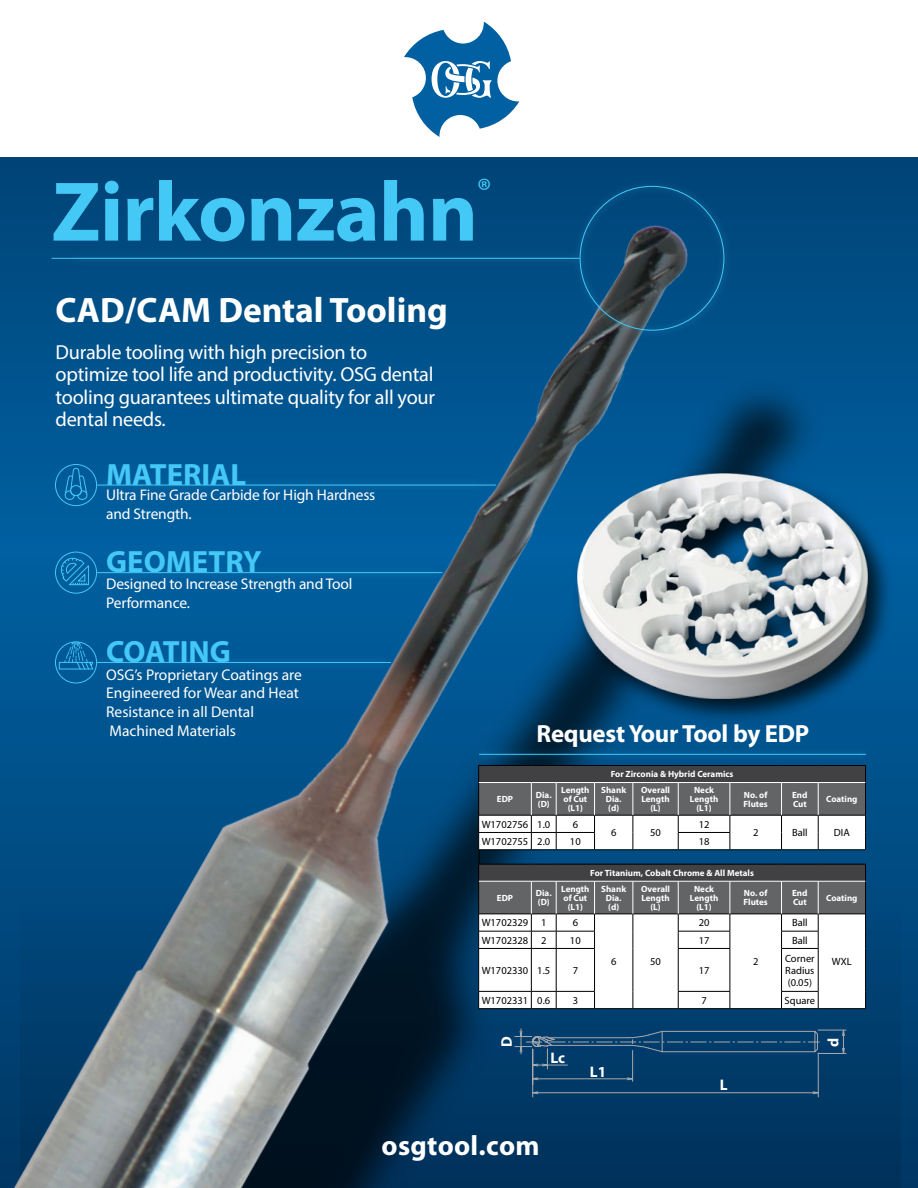
<style>
.page{position:relative;width:918px;height:1188px;background:#fff}
.page>*{position:absolute;margin:0;border:0;box-sizing:border-box;transform-origin:0 0}
.t1{font:700 85.35px "Myriad Pro";letter-spacing:-.01em;color:#44c8f5}
.t2{font:700 35.4px "Myriad Pro";color:#fff}
.t3{font:34.2px "Myriad Pro";color:#44c8f5}
.t4{font:700 30.9px "Myriad Pro";color:#44c8f5}
.t5{font:700 28.05px "Myriad Pro";letter-spacing:.01em;color:#fff}
.t6{font:700 24.9px "Myriad Pro";letter-spacing:-.01em;color:#fff}
.t7{font:20.25px/22.5px "Myriad Pro";letter-spacing:-.015em;color:#fff}
.t8{font:15.45px/18.6px "Myriad Pro";letter-spacing:-.01em;color:#fff}
.t9{font:700 15.3px "Myriad Pro";color:#fff}
.t10{font:10.5px/12px "Myriad Pro";color:#000;text-align:justify}
.t11{font:700 9px/9px "Myriad Pro";color:#fff;text-align:center}
</style>
<div class="page">
<svg style="left:806px;top:157px;width:112px;height:1031px;background:#004e85"></svg>
<div style="left:21px;top:901px;width:880px;height:287px;background:linear-gradient(to bottom,#00487d,#00315a)"></div>
<img style="left:0;top:157px;width:806px;height:1031px">
<img style="left:46px;top:434px;width:487px;height:102px">
<hr style="left:97px;top:485px;width:399px;height:1px;background:#44c8f5">
<div style="left:55px;top:464px;width:42px;height:42px;border:1px solid #44c8f5;border-radius:50%"></div>
<svg style="left:64px;top:467px;width:24px;height:33px"></svg>
<img style="left:46px;top:521px;width:443px;height:103px">
<hr style="left:97px;top:572px;width:345px;height:1px;background:#44c8f5">
<svg style="left:61px;top:558px;width:28px;height:28px"></svg>
<div style="left:55px;top:552px;width:42px;height:42px;border:1px solid #44c8f5;border-radius:50%"></div>
<img style="left:46px;top:611px;width:391px;height:103px">
<hr style="left:97px;top:662px;width:294px;height:1px;background:#44c8f5">
<div style="left:55px;top:642px;width:42px;height:41px;border:1px solid #44c8f5;border-radius:50%"></div>
<svg style="left:59px;top:642px;width:35px;height:28px"></svg>
<img style="left:22px;top:157px;width:753px;height:225px">
<hr style="left:52px;top:258px;width:528px;height:1px;background:#44c8f5">
<img style="left:565px;top:462px;width:335px;height:241px">
<img style="left:577px;top:474px;width:291px;height:225px">
<img style="left:428px;top:703px;width:489px;height:103px">
<hr style="left:479px;top:754px;width:387px;height:1px;background:#44c8f5">
<svg style="left:404px;top:22px;width:115px;height:115px"></svg>
<svg style="left:533px;top:1091px;width:6px;height:4px"></svg>
<hr style="left:533px;top:1092px;width:285px;height:1px;background:#a7a9ac">
<svg style="left:812px;top:1091px;width:6px;height:4px"></svg>
<hr style="left:532px;top:1049px;width:1px;height:48px;background:#a7a9ac">
<hr style="left:818px;top:1053px;width:1px;height:44px;background:#a7a9ac">
<svg style="left:533px;top:1077px;width:6px;height:4px"></svg>
<hr style="left:533px;top:1078px;width:100px;height:1px;background:#a7a9ac">
<svg style="left:626px;top:1077px;width:8px;height:4px"></svg>
<hr style="left:632px;top:1051px;width:1px;height:30px;background:#a7a9ac">
<svg style="left:515px;top:1029px;width:331px;height:40px;background:#0f4570"></svg>
<svg style="left:478px;top:765px;width:388px;height:244px"></svg>
<hr style="left:556px;top:1008px;width:39px;height:1px;background:#000">
<hr style="left:595px;top:1008px;width:38px;height:1px;background:#000">
<hr style="left:633px;top:1008px;width:45px;height:1px;background:#000">
<hr style="left:678px;top:1008px;width:52px;height:1px;background:#000">
<hr style="left:730px;top:1008px;width:52px;height:1px;background:#000">
<hr style="left:782px;top:1008px;width:36px;height:1px;background:#000">
<hr style="left:818px;top:1008px;width:48px;height:1px;background:#000">
<h1 class="t1" style="left:52px;top:156px;width:428px">Zirkonzahn</h1>
<h3 class="t3" style="left:477px;top:170px;width:16px">®</h3>
<h2 class="t2" style="left:56px;top:287px;width:394px">CAD/CAM Dental Tooling</h2>
<h3 class="t7" style="left:56px;top:340px;width:381px">Durable tooling with high precision to optimize tool life and productivity. OSG dental tooling guarantees ultimate quality for all your dental needs.</h3>
<h3 class="t4" style="left:106px;top:454px;width:142px">MATERIAL</h3>
<h3 class="t8" style="left:106px;top:486px;width:271px">Ultra Fine Grade Carbide for High Hardness and Strength.</h3>
<h3 class="t4" style="left:106px;top:542px;width:157px">GEOMETRY</h3>
<h3 class="t8" style="left:106px;top:575px;width:248px">Designed to Increase Strength and Tool<br>Performance.</h3>
<h3 class="t4" style="left:106px;top:632px;width:126px">COATING</h3>
<h3 class="t8" style="left:106px;top:665px;width:197px">OSG’s Proprietary Coatings are<br>Engineered for Wear and Heat<br>Resistance in all Dental<br>Machined Materials</h3>
<h3 class="t6" style="left:537px;top:718px;width:274px">Request Your Tool by EDP</h3>
<p class="t11" style="left:611px;top:770px;width:124px">For Zirconia &amp; Hybrid Ceramics</p>
<p class="t11" style="left:497px;top:794px;width:18px">EDP</p>
<p class="t11" style="left:536px;top:790px;width:17px;text-align:left">Dia. (D)</p>
<p class="t11" style="left:561px;top:785px;width:30px">Length of Cut (L1)</p>
<p class="t11" style="left:601px;top:785px;width:27px">Shank<br>Dia. (d)</p>
<p class="t11" style="left:641px;top:785px;width:30px">Overall<br>Length (L)</p>
<p class="t11" style="left:690px;top:785px;width:30px">Neck<br>Length (L1)</p>
<p class="t11" style="left:744px;top:790px;width:26px;text-align:left">No. of<br>Flutes</p>
<p class="t11" style="left:792px;top:790px;width:17px;text-align:left">End<br>Cut</p>
<p class="t11" style="left:826px;top:794px;width:33px">Coating</p>
<p class="t10" style="left:482px;top:818px;width:70px">W1702756 1.0</p>
<p class="t10" style="left:573px;top:818px;width:7px">6</p>
<p class="t10" style="left:611px;top:827px;width:7px">6</p>
<p class="t10" style="left:650px;top:827px;width:12px">50</p>
<p class="t10" style="left:699px;top:818px;width:12px">12</p>
<p class="t10" style="left:753px;top:827px;width:7px">2</p>
<p class="t10" style="left:792px;top:827px;width:17px">Ball</p>
<p class="t10" style="left:834px;top:827px;width:17px">DIA</p>
<p class="t10" style="left:482px;top:835px;width:70px">W1702755 2.0</p>
<p class="t10" style="left:570px;top:835px;width:12px">10</p>
<p class="t10" style="left:699px;top:835px;width:12px">18</p>
<p class="t11" style="left:590px;top:868px;width:165px">For Titanium, Cobalt Chrome &amp; All Metals</p>
<p class="t11" style="left:497px;top:893px;width:18px">EDP</p>
<p class="t11" style="left:536px;top:889px;width:17px;text-align:left">Dia. (D)</p>
<p class="t11" style="left:561px;top:884px;width:30px">Length of Cut (L1)</p>
<p class="t11" style="left:601px;top:884px;width:27px">Shank<br>Dia. (d)</p>
<p class="t11" style="left:641px;top:884px;width:30px">Overall<br>Length (L)</p>
<p class="t11" style="left:690px;top:884px;width:30px">Neck<br>Length (L1)</p>
<p class="t11" style="left:744px;top:889px;width:26px;text-align:left">No. of<br>Flutes</p>
<p class="t11" style="left:792px;top:889px;width:17px;text-align:left">End<br>Cut</p>
<p class="t11" style="left:826px;top:893px;width:33px">Coating</p>
<p class="t10" style="left:482px;top:917px;width:66px">W1702329 1</p>
<p class="t10" style="left:573px;top:917px;width:7px">6</p>
<p class="t10" style="left:611px;top:956px;width:7px">6</p>
<p class="t10" style="left:650px;top:956px;width:12px">50</p>
<p class="t10" style="left:792px;top:917px;width:17px">Ball</p>
<p class="t10" style="left:699px;top:917px;width:12px">20</p>
<p class="t10" style="left:482px;top:934px;width:66px">W1702328 2</p>
<p class="t10" style="left:570px;top:934px;width:12px">10</p>
<p class="t10" style="left:699px;top:934px;width:12px">17</p>
<p class="t10" style="left:792px;top:934px;width:17px">Ball</p>
<p class="t10" style="left:482px;top:964px;width:70px">W1702330 1.5</p>
<p class="t10" style="left:573px;top:964px;width:7px">7</p>
<p class="t10" style="left:699px;top:964px;width:12px">17</p>
<p class="t10" style="left:785px;top:952px;width:31px">Corner Radius (0.05)</p>
<p class="t10" style="left:832px;top:956px;width:21px">WXL</p>
<p class="t10" style="left:753px;top:956px;width:7px">2</p>
<p class="t10" style="left:482px;top:994px;width:70px">W1702331 0.6</p>
<p class="t10" style="left:573px;top:994px;width:7px">3</p>
<p class="t10" style="left:701px;top:994px;width:7px">7</p>
<p class="t10" style="left:785px;top:994px;width:32px">Square</p>
<h3 class="t9" style="left:497px;top:1047px;width:12px;rotate:-90deg">D</h3>
<h3 class="t9" style="left:823px;top:1047px;width:11px;rotate:-90deg">d</h3>
<h3 class="t9" style="left:720px;top:1075px;width:9px">L</h3>
<h3 class="t9" style="left:550px;top:1048px;width:16px">Lc</h3>
<h3 class="t9" style="left:590px;top:1061px;width:18px">L1</h3>
<h3 class="t5" style="left:382px;top:1127px;width:159px">osgtool.com</h3>
</div>
